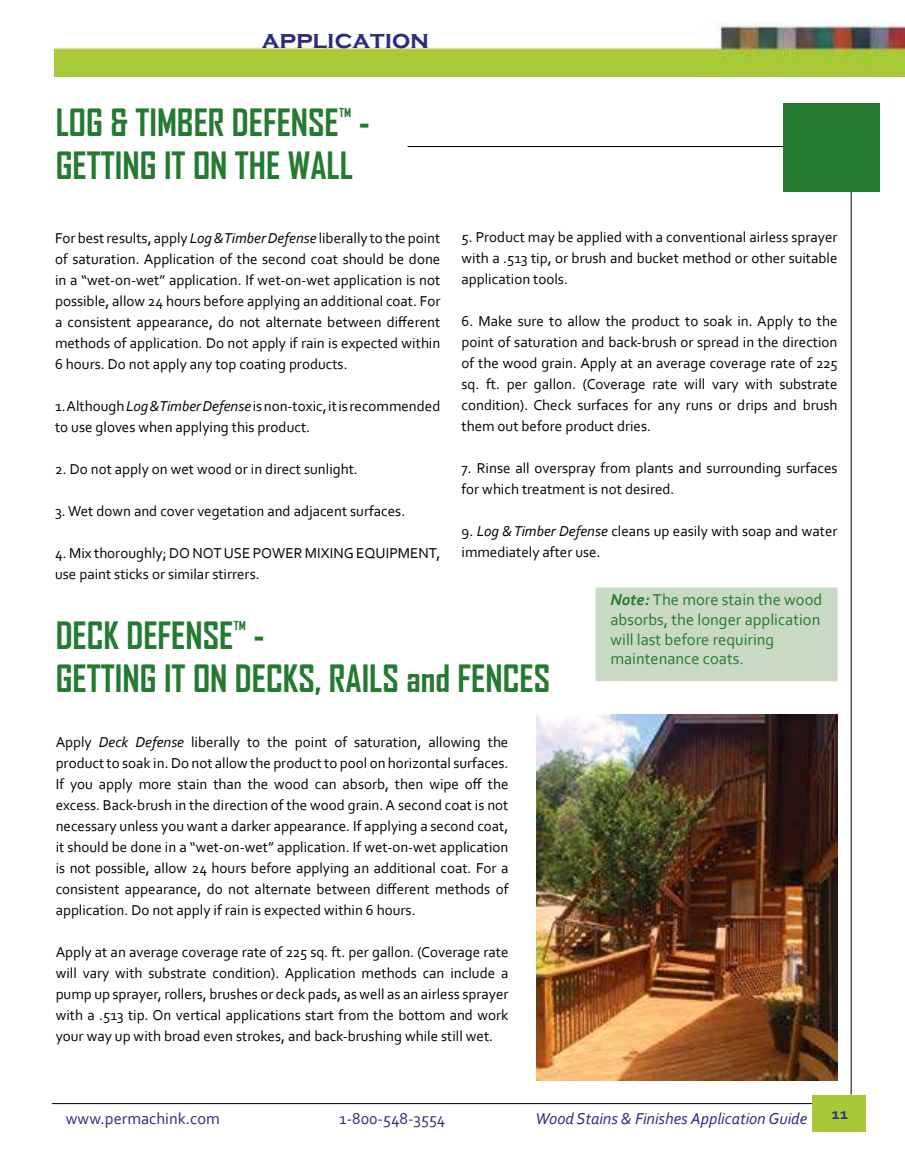
<style>
.page{position:relative;width:905px;height:1175px;background:#fff}
.page>*{position:absolute;margin:0;border:0;box-sizing:border-box;transform-origin:0 0}
.t1{font:700 36px/43.2px "Agency FB";color:#247a31}
.t2{font:700 25.5px "Copperplate Gothic";color:#2b2c7e}
.t3{font:16.5px/19.8px "Corbel";color:#247a31}
.t4{font:italic 16.5px "Corbel";color:#2b2c7e}
.t5{font:16.5px "Corbel";color:#2b2c7e}
.t6{font:700 16.5px "Corbel";color:#2b2c7e}
.t7{font:15px/21px "Corbel";color:#000;text-align:justify}
.s1{font-style:italic}
.s2{font-weight:700;font-style:italic}
</style>
<div class="page">
<hr style="left:52px;top:1103px;width:774px;height:1px;background:#000">
<hr style="left:850px;top:192px;width:1px;height:902px;background:#000">
<img style="left:54px;top:22px;width:850px;height:55px">
<div style="left:783px;top:104px;width:96px;height:88px;background:#247a31"></div>
<hr style="left:407px;top:146px;width:376px;height:1px;background:#000">
<div style="left:812px;top:1094px;width:53px;height:37px;background:#a8c837"></div>
<img style="left:536px;top:715px;width:301px;height:365px">
<div style="left:595px;top:587px;width:242px;height:94px;background:#c9d9c4;border:2px solid #c9d9c4"></div>
<h2 class="t2" style="left:262px;top:24px;width:169px">application</h2>
<h1 class="t1" style="left:56px;top:103px;width:316px">LOG &amp; TIMBER DEFENSE<sup>™</sup> -<br>GETTING IT ON THE WALL</h1>
<p class="t7" style="left:55px;top:227px;width:387px">For best results, apply <span class="s1">Log &amp; Timber Defense</span> liberally to the point of saturation. Application of the second coat should be done in a “wet-on-wet” application. If wet-on-wet application is not possible, allow 24 hours before applying an additional coat. For a consistent appearance, do not alternate between different methods of application. Do not apply if rain is expected within 6 hours. Do not apply any top coating products.</p>
<p class="t7" style="left:55px;top:397px;width:387px">1. Although <span class="s1">Log &amp; Timber Defense</span> is non-toxic, it is recommended to use gloves when applying this product.</p>
<p class="t7" style="left:55px;top:458px;width:304px">2. Do not apply on wet wood or in direct sunlight.</p>
<p class="t7" style="left:55px;top:500px;width:352px">3. Wet down and cover vegetation and adjacent surfaces.</p>
<p class="t7" style="left:55px;top:542px;width:387px">4. Mix thoroughly; DO NOT USE POWER MIXING EQUIPMENT, use paint sticks or similar stirrers.</p>
<p class="t7" style="left:461px;top:228px;width:377px">5. Product may be applied with a conventional airless sprayer with a .513 tip, or brush and bucket method or other suitable application tools.</p>
<p class="t7" style="left:461px;top:312px;width:377px">6. Make sure to allow the product to soak in. Apply to the point of saturation and back-brush or spread in the direction of the wood grain. Apply at an average coverage rate of 225 sq. ft. per gallon. (Coverage rate will vary with substrate condition). Check surfaces for any runs or drips and brush them out before product dries.</p>
<p class="t7" style="left:461px;top:457px;width:377px">7. Rinse all overspray from plants and surrounding surfaces for which treatment is not desired.</p>
<p class="t7" style="left:461px;top:520px;width:377px">9. <span class="s1">Log &amp; Timber Defense</span> cleans up easily with soap and water immediately after use.</p>
<h1 class="t1" style="left:56px;top:616px;width:496px">DECK DEFENSE<sup>™</sup> -<br>GETTING IT ON DECKS, RAILS and FENCES</h1>
<p class="t7" style="left:56px;top:733px;width:454px">Apply <span class="s1">Deck Defense</span> liberally to the point of saturation, allowing the product to soak in. Do not allow the product to pool on horizontal surfaces.<br>If you apply more stain than the wood can absorb, then wipe off the excess. Back-brush in the direction of the wood grain. A second coat is not necessary unless you want a darker appearance. If applying a second coat, it should be done in a “wet-on-wet” application. If wet-on-wet application is not possible, allow 24 hours before applying an additional coat. For a consistent appearance, do not alternate between different methods of application. Do not apply if rain is expected within 6 hours.</p>
<p class="t7" style="left:56px;top:943px;width:454px">Apply at an average coverage rate of 225 sq. ft. per gallon. (Coverage rate will vary with substrate condition). Application methods can include a pump up sprayer, rollers, brushes or deck pads, as well as an airless sprayer with a .513 tip. On vertical applications start from the bottom and work your way up with broad even strokes, and back-brushing while still wet.</p>
<p class="t3" style="left:610px;top:591px;width:213px"><span class="s2">Note:</span> The more stain the wood absorbs, the longer application will last before requiring maintenance coats.</p>
<p class="t5" style="left:66px;top:1111px;width:156px">www.permachink.com</p>
<p class="t5" style="left:339px;top:1111px;width:108px">1-800-548-3554</p>
<p class="t4" style="left:535px;top:1111px;width:273px">Wood Stains &amp; Finishes Application Guide</p>
<p class="t6" style="left:832px;top:1107px;width:18px">11</p>
</div>
